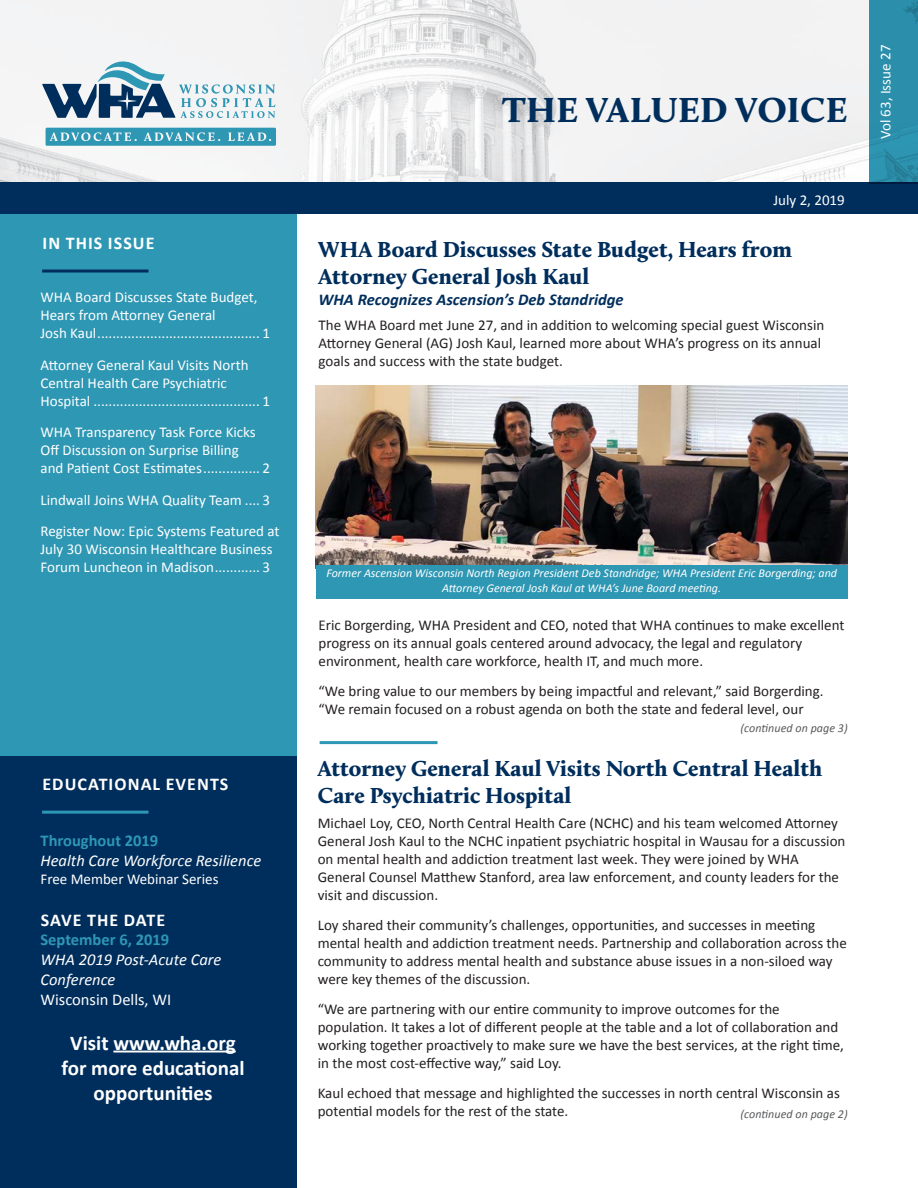
<style>
.page{position:relative;width:918px;height:1188px;background:#fff}
.page>*{position:absolute;margin:0;border:0;box-sizing:border-box;transform-origin:0 0}
.t1{font:900 36px "Calluna";letter-spacing:.015em;color:#002e5c}
.Headline{font:900 22.5px/27px "Calluna";letter-spacing:.005em;color:#002e5c}
.t2{font:700 21px/25.2px "Calibri";color:#fff;text-align:center}
.t3{font:700 18px "Calibri";letter-spacing:.06em;color:#fff}
.t4{font:italic 16.5px/19.8px "Calibri";color:#fff}
.Subhead{font:italic 700 16.5px "Calibri";color:#002e5c}
.t5{font:700 16.5px "Calibri";color:#2e97b4}
.t6{font:16.5px "Calibri";color:#fff}
.Body_Copy{font:15px/18px "Calibri";color:#231f20}
.t7{font:15px/18px "Calibri";color:#fff}
.Photo_Caption{font:italic 12px/14.4px "Calibri";color:#fff;text-align:center}
.Continued{font:italic 12px "Calibri";letter-spacing:.005em;color:#57585a}
</style>
<div class="page">
<img style="left:0;top:0;width:869px;height:183px">
<svg style="left:46px;top:128px;width:230px;height:18px;background:#4ba4bd"></svg>
<svg style="left:42px;top:56px;width:233px;height:62px"></svg>
<div style="left:0;top:183px;width:918px;height:31px;background:#002e5c"></div>
<div style="left:869px;top:0;width:49px;height:184px;background:#2b8fac"></div>
<div style="left:0;top:214px;width:297px;height:591px;background:#2e97b4"></div>
<div style="left:0;top:756px;width:297px;height:432px;background:#002e5c"></div>
<hr style="left:42px;top:270px;width:106px;height:3px;background:#002e5c">
<hr style="left:320px;top:741px;width:118px;height:3px;background:#2e97b4">
<hr style="left:42px;top:811px;width:106px;height:3px;background:#2e97b4">
<hr style="left:113px;top:1051px;width:123px;height:2px;background:#fff">
<img style="left:316px;top:386px;width:531px;height:180px">
<div style="left:316px;top:566px;width:532px;height:33px;background:#2e97b4"></div>
<p class="t3" style="left:42px;top:231px;width:114px">IN THIS ISSUE</p>
<p class="t7" style="left:40px;top:288px;width:231px">WHA Board Discusses State Budget,<br>Hears from Attorney General<br>Josh Kaul........................................... 1</p>
<p class="t7" style="left:41px;top:355px;width:231px">Attorney General Kaul Visits North<br>Central Health Care Psychiatric<br>Hospital ............................................ 1</p>
<p class="t7" style="left:41px;top:423px;width:231px">WHA Transparency Task Force Kicks<br>Off Discussion on Surprise Billing<br>and Patient Cost Estimates............... 2</p>
<p class="t7" style="left:41px;top:490px;width:231px">Lindwall Joins WHA Quality Team .... 3</p>
<p class="t7" style="left:41px;top:522px;width:241px">Register Now: Epic Systems Featured at<br>July 30 Wisconsin Healthcare Business<br>Forum Luncheon in Madison............ 3</p>
<p class="t3" style="left:42px;top:773px;width:188px">EDUCATIONAL EVENTS</p>
<p class="t5" style="left:40px;top:831px;width:119px">Throughout 2019</p>
<p class="t4" style="left:40px;top:850px;width:222px">Health Care Workforce Resilience</p>
<p class="t7" style="left:40px;top:869px;width:180px">Free Member Webinar Series</p>
<p class="t3" style="left:41px;top:908px;width:126px">SAVE THE DATE</p>
<p class="t5" style="left:40px;top:930px;width:130px">September 6, 2019</p>
<p class="t4" style="left:40px;top:949px;width:182px">WHA 2019 Post-Acute Care<br>Conference</p>
<p class="t6" style="left:40px;top:989px;width:132px">Wisconsin Dells, WI</p>
<p class="t2" style="left:61px;top:1029px;width:185px">Visit www.wha.org for more educational opportunities</p>
<p class="t1" style="left:502px;top:87px;width:347px">THE VALUED VOICE</p>
<p class="t7" style="left:773px;top:190px;width:73px">July 2, 2019</p>
<p class="Headline" style="left:319px;top:235px;width:475px">WHA Board Discusses State Budget, Hears from<br>Attorney General Josh Kaul</p>
<p class="Subhead" style="left:319px;top:289px;width:307px">WHA Recognizes Ascension’s Deb Standridge</p>
<p class="Body_Copy" style="left:319px;top:315px;width:507px">The WHA Board met June 27, and in addition to welcoming special guest Wisconsin<br>Attorney General (AG) Josh Kaul, learned more about WHA’s progress on its annual goals and success with the state budget.</p>
<p class="t7" style="left:876px;top:139px;width:96px;rotate:-90deg">Vol 63, Issue 27</p>
<p class="Photo_Caption" style="left:326px;top:566px;width:512px">Former Ascension Wisconsin North Region President Deb Standridge; WHA President Eric Borgerding; and<br>Attorney General Josh Kaul at WHA’s June Board meeting.</p>
<p class="Body_Copy" style="left:319px;top:615px;width:527px">Eric Borgerding, WHA President and CEO, noted that WHA continues to make excellent progress on its annual goals centered around advocacy, the legal and regulatory environment, health care workforce, health IT, and much more.</p>
<p class="Body_Copy" style="left:319px;top:681px;width:507px">“We bring value to our members by being impactful and relevant,” said Borgerding. “We remain focused on a robust agenda on both the state and federal level, our</p>
<p class="Continued" style="left:741px;top:720px;width:109px">(continued on page 3)</p>
<p class="Headline" style="left:318px;top:755px;width:506px">Attorney General Kaul Visits North Central Health<br>Care Psychiatric Hospital</p>
<p class="Body_Copy" style="left:318px;top:813px;width:529px">Michael Loy, CEO, North Central Health Care (NCHC) and his team welcomed Attorney General Josh Kaul to the NCHC inpatient psychiatric hospital in Wausau for a discussion on mental health and addiction treatment last week. They were joined by WHA General Counsel Matthew Stanford, area law enforcement, and county leaders for the visit and discussion.</p>
<p class="Body_Copy" style="left:318px;top:915px;width:531px">Loy shared their community’s challenges, opportunities, and successes in meeting mental health and addiction treatment needs. Partnership and collaboration across the community to address mental health and substance abuse issues in a non-siloed way were key themes of the discussion.</p>
<p class="Body_Copy" style="left:318px;top:999px;width:528px">“We are partnering with our entire community to improve outcomes for the population. It takes a lot of different people at the table and a lot of collaboration and working together proactively to make sure we have the best services, at the right time, in the most cost-effective way,” said Loy.</p>
<p class="Body_Copy" style="left:318px;top:1083px;width:524px">Kaul echoed that message and highlighted the successes in north central Wisconsin as potential models for the rest of the state.</p>
<p class="Continued" style="left:741px;top:1107px;width:109px">(continued on page 2)</p>
</div>
